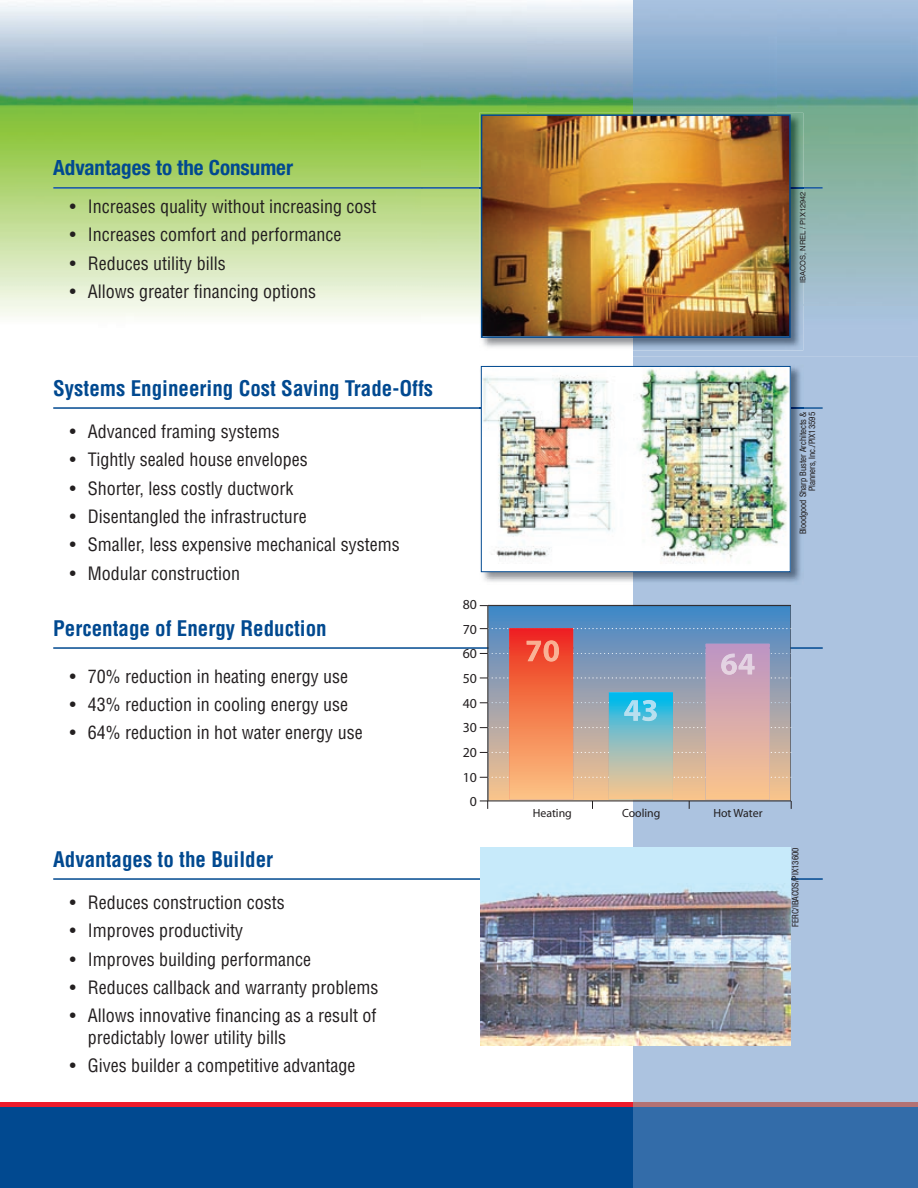
<style>
.page{position:relative;width:918px;height:1188px;background:#fff}
.page>*{position:absolute;margin:0;border:0;box-sizing:border-box;transform-origin:0 0}
.t1{font:700 condensed 21px "Helvetica";color:#014990}
.t2{font:700 condensed 21px "Helvetica Neue LT Std";color:#014990}
.t3{font:condensed 18px/21.6px "Helvetica";color:#231f20}
.t4{font:13.8px/24.6px "Myriad";color:#231f20;text-align:center}
.t5{font:11.85px "Myriad";color:#231f20}
.t6{font:condensed 9px/9px "Helvetica Neue LT Std";color:#231f20;text-align:right}
.t7{font:7.5px "Helvetica";color:#231f20}
</style>
<div class="page">
<div style="left:0;top:1107px;width:633px;height:81px;background:#014990"></div>
<div style="left:0;top:1102px;width:633px;height:5px;background:#ee1b2c"></div>
<img style="left:0;top:3px;width:421px;height:314px">
<img style="left:421px;top:4px;width:106px;height:312px">
<div style="left:633px;top:306px;width:285px;height:50px;background:#acc3e0"></div>
<img style="left:527px;top:0;width:248px;height:113px">
<div style="left:633px;top:356px;width:285px;height:746px;background:#acc3e0"></div>
<div style="left:633px;top:1107px;width:285px;height:81px;background:#336ca9"></div>
<div style="left:633px;top:1102px;width:285px;height:5px;background:#b37274"></div>
<img style="left:775px;top:0;width:143px;height:306px">
<hr style="left:803px;top:187px;width:20px;height:2px;background:#014990">
<hr style="left:53px;top:187px;width:426px;height:2px;background:#014990">
<hr style="left:803px;top:407px;width:20px;height:2px;background:#014990">
<hr style="left:53px;top:407px;width:426px;height:2px;background:#014990">
<hr style="left:53px;top:647px;width:770px;height:2px;background:#014990">
<hr style="left:53px;top:878px;width:770px;height:2px;background:#014990">
<img style="left:479px;top:113px;width:324px;height:237px">
<img style="left:479px;top:187px;width:324px;height:2px">
<img style="left:484px;top:117px;width:304px;height:218px">
<div style="left:481px;top:114px;width:310px;height:224px;border:2px solid #014990"></div>
<svg style="left:487px;top:605px;width:304px;height:23px;background:#4785bd"></svg>
<svg style="left:480px;top:628px;width:312px;height:181px;background:#bca59f"></svg>
<img style="left:479px;top:364px;width:324px;height:221px">
<img style="left:483px;top:368px;width:306px;height:202px">
<div style="left:481px;top:366px;width:310px;height:206px;border:1px solid #014990"></div>
<img style="left:481px;top:848px;width:310px;height:198px">
<p class="t2" style="left:53px;top:154px;width:241px">Advantages to the Consumer</p>
<p class="t3" style="left:70px;top:196px;width:308px">• Increases quality without increasing cost</p>
<p class="t3" style="left:70px;top:224px;width:273px">• Increases comfort and performance</p>
<p class="t3" style="left:70px;top:252px;width:157px">• Reduces utility bills</p>
<p class="t3" style="left:70px;top:281px;width:248px">• Allows greater financing options</p>
<p class="t1" style="left:53px;top:376px;width:381px">Systems Engineering Cost Saving Trade-Offs</p>
<p class="t3" style="left:70px;top:421px;width:211px">• Advanced framing systems</p>
<p class="t3" style="left:70px;top:449px;width:240px">• Tightly sealed house envelopes</p>
<p class="t3" style="left:70px;top:477px;width:225px">• Shorter, less costly ductwork</p>
<p class="t3" style="left:70px;top:506px;width:238px">• Disentangled the infrastructure</p>
<p class="t3" style="left:70px;top:534px;width:331px">• Smaller, less expensive mechanical systems</p>
<p class="t3" style="left:70px;top:562px;width:172px">• Modular construction</p>
<p class="t1" style="left:53px;top:616px;width:275px">Percentage of Energy Reduction</p>
<p class="t3" style="left:70px;top:665px;width:280px">• 70% reduction in heating energy use</p>
<p class="t3" style="left:70px;top:693px;width:280px">• 43% reduction in cooling energy use</p>
<p class="t3" style="left:70px;top:722px;width:294px">• 64% reduction in hot water energy use</p>
<p class="t1" style="left:53px;top:847px;width:221px">Advantages to the Builder</p>
<p class="t3" style="left:70px;top:892px;width:216px">• Reduces construction costs</p>
<p class="t3" style="left:70px;top:920px;width:175px">• Improves productivity</p>
<p class="t3" style="left:70px;top:948px;width:243px">• Improves building performance</p>
<p class="t3" style="left:70px;top:977px;width:310px">• Reduces callback and warranty problems</p>
<p class="t3" style="left:88px;top:1005px;width:290px;text-indent:-18px">• Allows innovative financing as a result of predictably lower utility bills</p>
<p class="t3" style="left:70px;top:1055px;width:287px">• Gives builder a competitive advantage</p>
<p class="t4" style="left:463px;top:593px;width:16px">80<br>70<br>60<br>50<br>40<br>30<br>20<br>10<br>0</p>
<p class="t7" style="left:799px;top:283px;width:93px;rotate:-90deg">IBACOS, NREL / PIX12942</p>
<p class="t6" style="left:798px;top:534px;width:124px;rotate:-90deg">Bloodgood Sharp Buster Architects &amp;<br>Planners, Inc./PIX13595</p>
<p class="t5" style="left:533px;top:808px;width:41px">Heating</p>
<p class="t5" style="left:622px;top:808px;width:40px">Cooling</p>
<p class="t5" style="left:713px;top:808px;width:51px">Hot Water</p>
<p class="t6" style="left:791px;top:927px;width:81px;rotate:-90deg">FERC/IBACOS/PIX13600</p>
</div>
